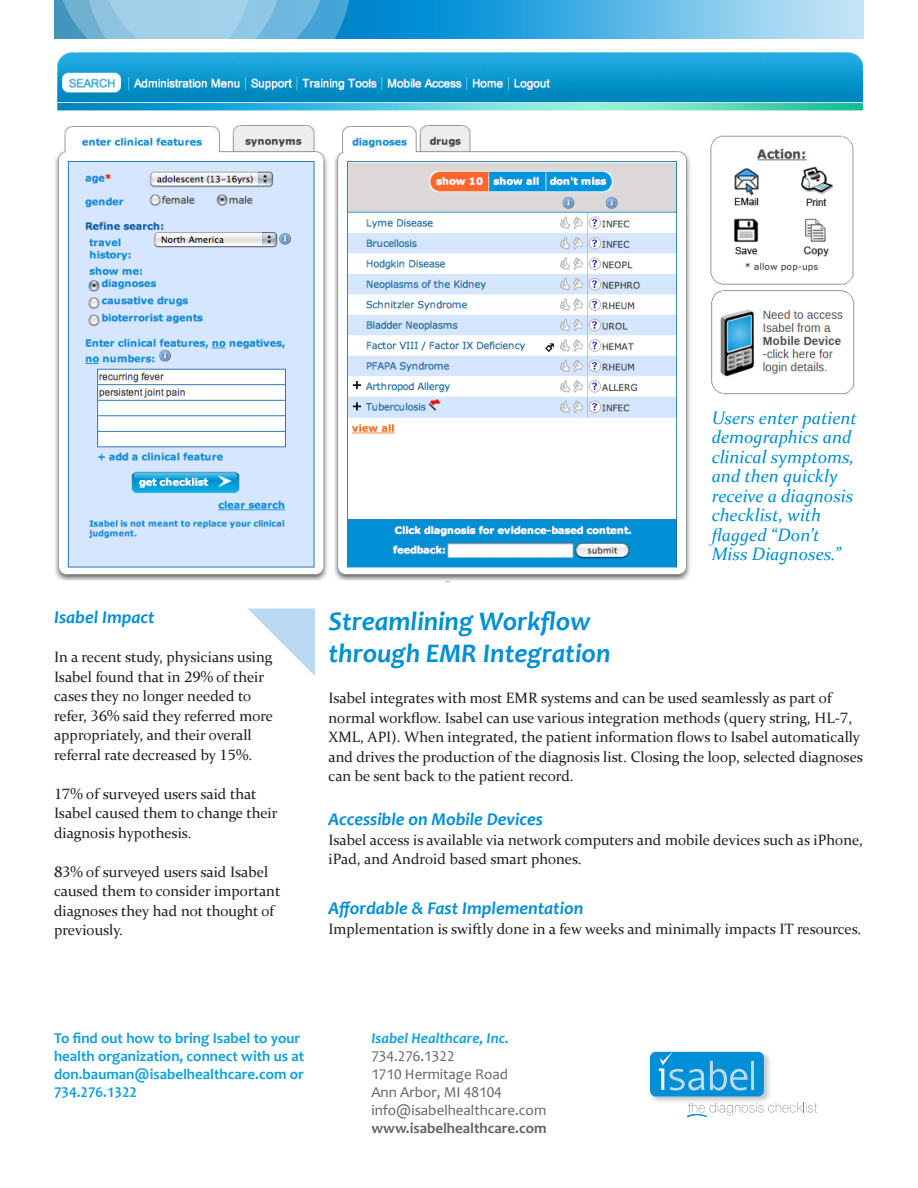
<style>
.page{position:relative;width:918px;height:1188px;background:#fff}
.page>*{position:absolute;margin:0;border:0;box-sizing:border-box;transform-origin:0 0}
.t1{font:italic 700 27px "Candara";color:#008fd5}
.t2{font:italic 18px/19.5px "Constantia";color:#008fd5}
.t3{font:italic 700 18px "Candara";color:#008fd5}
.t4{font:15px/19.5px "Constantia";color:#231f20}
.t5{font:700 15px/18px "Candara";color:#10a1dc}
.t6{font:15px "Candara";color:#636366}
.t7{font:700 15px "Candara";color:#636366}
.t8{font:italic 700 15px "Candara";color:#10a1dc}
</style>
<div class="page">
<img style="left:54px;top:0;width:809px;height:39px">
<img style="left:55px;top:52px;width:809px;height:529px">
<img style="left:650px;top:1051px;width:120px;height:51px">
<div style="left:650px;top:1052px;width:114px;height:44px;background:#008fd5;border-radius:6px"></div>
<svg style="left:659px;top:1051px;width:96px;height:40px"></svg>
<svg style="left:687px;top:1102px;width:130px;height:15px"></svg>
<svg style="left:248px;top:609px;width:67px;height:67px"></svg>
<p class="t3" style="left:54px;top:606px;width:102px">Isabel Impact</p>
<p class="t4" style="left:54px;top:647px;width:221px">In a recent study, physicians using<br>Isabel found that in 29% of their cases they no longer needed to refer, 36% said they referred more appropriately, and their overall referral rate decreased by 15%.</p>
<p class="t4" style="left:54px;top:783px;width:225px">17% of surveyed users said that<br>Isabel caused them to change their diagnosis hypothesis.</p>
<p class="t4" style="left:54px;top:861px;width:228px">83% of surveyed users said Isabel caused them to consider important diagnoses they had not thought of previously.</p>
<p class="t2" style="left:712px;top:407px;width:147px">Users enter patient demographics and clinical symptoms, and then quickly receive a diagnosis checklist, with flagged “Don’t<br>Miss Diagnoses.”</p>
<p class="t1" style="left:328px;top:605px;width:264px">Streamlining Workflow</p>
<p class="t1" style="left:328px;top:637px;width:283px">through EMR Integration</p>
<p class="t4" style="left:328px;top:688px;width:536px">Isabel integrates with most EMR systems and can be used seamlessly as part of normal workflow. Isabel can use various integration methods (query string, HL-7, XML, API). When integrated, the patient information flows to Isabel automatically and drives the production of the diagnosis list. Closing the loop, selected diagnoses can be sent back to the patient record.</p>
<p class="t3" style="left:328px;top:808px;width:216px">Accessible on Mobile Devices</p>
<p class="t4" style="left:328px;top:829px;width:536px">Isabel access is available via network computers and mobile devices such as iPhone, iPad, and Android based smart phones.</p>
<p class="t3" style="left:328px;top:898px;width:256px">Affordable &amp; Fast Implementation</p>
<p class="t4" style="left:328px;top:918px;width:534px">Implementation is swiftly done in a few weeks and minimally impacts IT resources.</p>
<p class="t5" style="left:54px;top:1029px;width:252px">To find out how to bring Isabel to your health organization, connect with us at</p>
<p class="t5" style="left:54px;top:1065px;width:252px">don.bauman@isabelhealthcare.com or<br>734.276.1322</p>
<p class="t8" style="left:371px;top:1029px;width:139px">Isabel Healthcare, Inc.</p>
<p class="t6" style="left:371px;top:1047px;width:85px">734.276.1322</p>
<p class="t6" style="left:371px;top:1065px;width:138px">1710 Hermitage Road</p>
<p class="t6" style="left:371px;top:1083px;width:132px">Ann Arbor, MI 48104</p>
<p class="t6" style="left:371px;top:1101px;width:176px">info@isabelhealthcare.com</p>
<p class="t7" style="left:371px;top:1119px;width:177px">www.isabelhealthcare.com</p>
</div>
